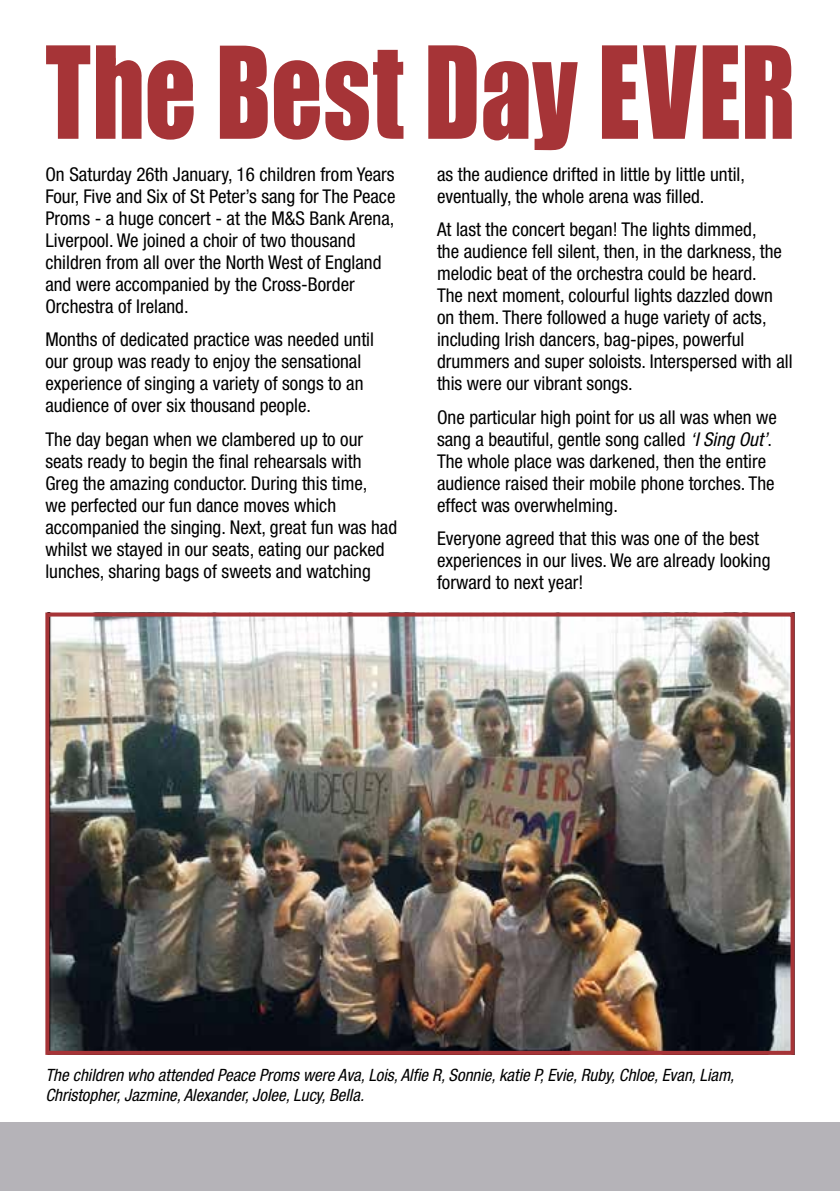
<style>
.page{position:relative;width:840px;height:1191px;background:#fff}
.page>*{position:absolute;margin:0;border:0;box-sizing:border-box;transform-origin:0 0}
.t1{font:700 140px "Impact URW Con D";letter-spacing:.01em;color:#a63437}
.t2{font:condensed 19px/22px "Helvetica Neue LT Std";color:#000}
.t3{font:italic condensed 17px/20px "Helvetica Neue LT Std";color:#000}
.s1{font-style:italic}
</style>
<div class="page">
<img style="left:50px;top:617px;width:739px;height:432px">
<div style="left:45px;top:612px;width:749px;height:442px;border:4px solid #a63437"></div>
<div style="left:0;top:1123px;width:839px;height:68px;background:#b5b3b8"></div>
<h1 class="t1" style="left:45px;top:12px;width:750px">The Best Day EVER</h1>
<p class="t2" style="left:45px;top:163px;width:351px">On Saturday 26th January, 16 children from Years Four, Five and Six of St Peter’s sang for The Peace Proms - a huge concert - at the M&amp;S Bank Arena, Liverpool. We joined a choir of two thousand children from all over the North West of England and were accompanied by the Cross-Border Orchestra of Ireland.</p>
<p class="t2" style="left:45px;top:328px;width:330px">Months of dedicated practice was needed until our group was ready to enjoy the sensational experience of singing a variety of songs to an audience of over six thousand people.</p>
<p class="t2" style="left:45px;top:428px;width:353px">The day began when we clambered up to our seats ready to begin the final rehearsals with Greg the amazing conductor. During this time,<br>we perfected our fun dance moves which accompanied the singing. Next, great fun was had whilst we stayed in our seats, eating our packed lunches, sharing bags of sweets and watching</p>
<p class="t2" style="left:437px;top:163px;width:309px">as the audience drifted in little by little until, eventually, the whole arena was filled.</p>
<p class="t2" style="left:437px;top:218px;width:357px">At last the concert began! The lights dimmed,<br>the audience fell silent, then, in the darkness, the melodic beat of the orchestra could be heard.<br>The next moment, colourful lights dazzled down on them. There followed a huge variety of acts, including Irish dancers, bag-pipes, powerful drummers and super soloists. Interspersed with all this were our vibrant songs.</p>
<p class="t2" style="left:437px;top:406px;width:341px">One particular high point for us all was when we sang a beautiful, gentle song called <span class="s1">‘I Sing Out’</span>.<br>The whole place was darkened, then the entire audience raised their mobile phone torches. The effect was overwhelming.</p>
<p class="t2" style="left:437px;top:527px;width:335px">Everyone agreed that this was one of the best experiences in our lives. We are already looking forward to next year!</p>
<p class="t3" style="left:45px;top:1065px;width:690px">The children who attended Peace Proms were Ava, Lois, Alfie R, Sonnie, katie P, Evie, Ruby, Chloe, Evan, Liam,<br>Christopher, Jazmine, Alexander, Jolee, Lucy, Bella.</p>
</div>
